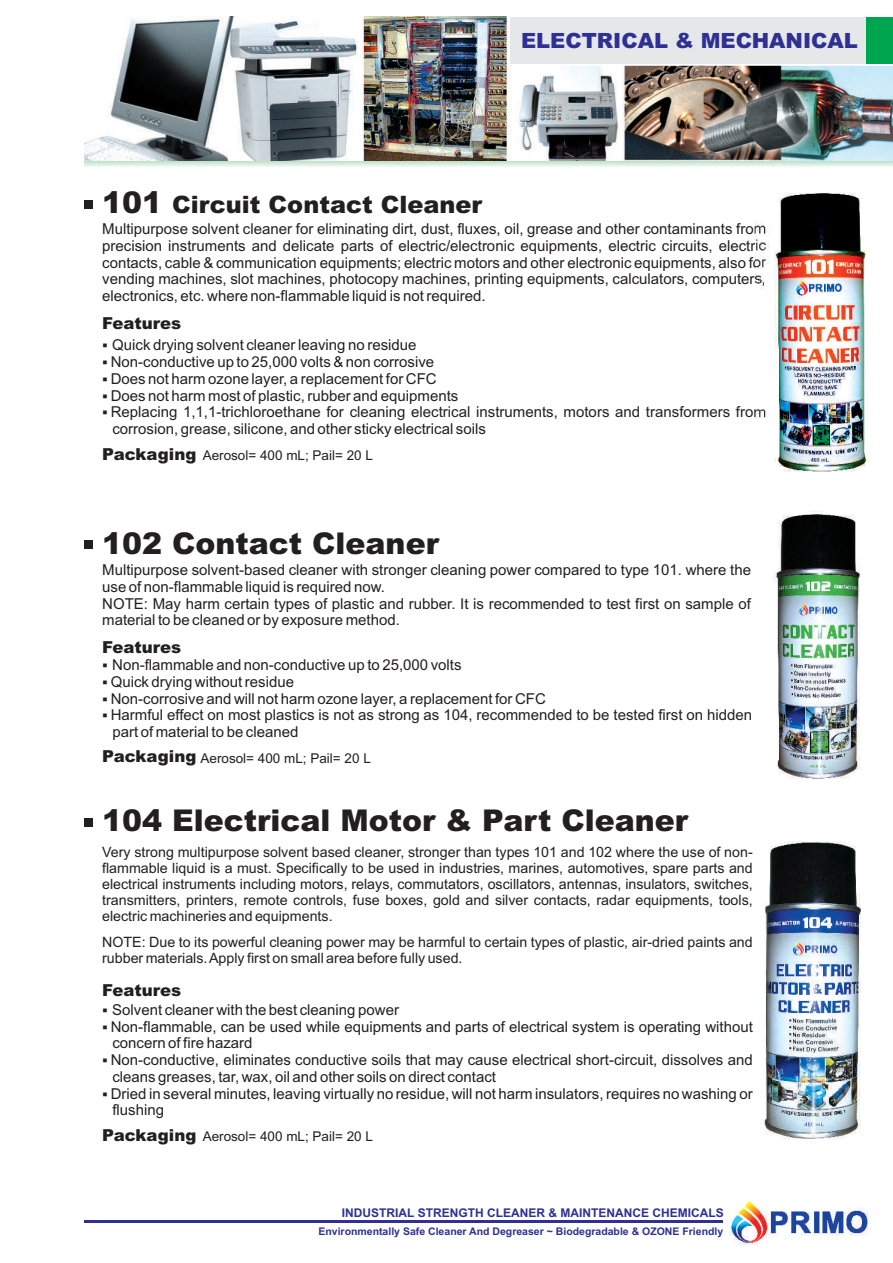
<style>
.page{position:relative;width:893px;height:1263px;background:#fff}
.page>*{position:absolute;margin:0;border:0;box-sizing:border-box;transform-origin:0 0}
.t1{font:900 30px "Arial";color:#231f20}
.t2{font:900 24px "Arial";color:#231f20}
.t3{font:900 21px "Arial";color:#2e3092}
.t4{font:900 16.5px "Arial";color:#231f20}
.t5{font:15px/16.8px "Arial";color:#231f20}
.t6{font:14.25px/15.9px "Arial";color:#231f20;text-align:justify}
.t7{font:13.5px "Arial";color:#231f20}
.t8{font:12.75px "Wingdings";color:#231f20}
.t9{font:700 12px "Arial";color:#2e3092}
.t10{font:700 10.5px "Arial";color:#2e3092}
.s1{font-size:30px}
.s2{font-weight:900;font-size:16.5px}
</style>
<div class="page">
<svg style="left:85px;top:160px;width:808px;height:7px"></svg>
<img style="left:85px;top:17px;width:808px;height:143px">
<svg style="left:506px;top:16px;width:387px;height:52px"></svg>
<div style="left:85px;top:200px;width:8px;height:8px;background:#231f20"></div>
<div style="left:510px;top:17px;width:360px;height:47px;background:#e6e7e9"></div>
<div style="left:866px;top:17px;width:26px;height:47px;background:#00a54f"></div>
<img style="left:729px;top:1200px;width:139px;height:45px">
<hr style="left:85px;top:1220px;width:638px;height:2px;background:#2e3092">
<div style="left:85px;top:541px;width:8px;height:8px;background:#231f20"></div>
<div style="left:85px;top:818px;width:8px;height:9px;background:#231f20"></div>
<img style="left:773px;top:510px;width:87px;height:269px">
<img style="left:764px;top:841px;width:97px;height:298px">
<img style="left:755px;top:192px;width:114px;height:280px">
<h3 class="t3" style="left:521px;top:33px;width:338px">ELECTRICAL &amp; MECHANICAL</h3>
<h2 class="t2" style="left:102px;top:195px;width:381px"><span class="s1">101</span> Circuit Contact Cleaner</h2>
<p class="t5" style="left:102px;top:222px;width:666px;text-align:justify">Multipurpose solvent cleaner for eliminating dirt, dust, fluxes, oil, grease and other contaminants from precision instruments and delicate parts of electric/electronic equipments, electric circuits, electric contacts, cable &amp; communication equipments; electric motors and other electronic equipments, also for vending machines, slot machines, photocopy machines, printing equipments, calculators, computers, electronics, etc. where non-flammable liquid is not required.</p>
<p class="t4" style="left:102px;top:317px;width:81px">Features</p>
<p class="t5" style="left:102px;top:338px;width:316px">▪Quick drying solvent cleaner leaving no residue</p>
<p class="t8" style="left:102px;top:374px;width:36px">▪</p>
<p class="t5" style="left:111px;top:355px;width:325px">Non-conductive up to 25,000 volts &amp; non corrosive</p>
<p class="t8" style="left:102px;top:357px;width:36px">▪</p>
<p class="t5" style="left:111px;top:371px;width:327px">Does not harm ozone layer, a replacement for CFC</p>
<p class="t5" style="left:111px;top:388px;width:657px">Does not harm most of plastic, rubber and equipments<br>Replacing 1,1,1-trichloroethane for cleaning electrical instruments, motors and transformers from corrosion, grease, silicone, and other sticky electrical soils</p>
<p class="t8" style="left:102px;top:391px;width:36px">▪</p>
<p class="t8" style="left:102px;top:407px;width:36px">▪</p>
<p class="t7" style="left:102px;top:451px;width:272px"><span class="s2">Packaging</span> Aerosol= 400 mL; Pail= 20 L</p>
<h1 class="t1" style="left:102px;top:532px;width:338px">102 Contact Cleaner</h1>
<p class="t5" style="left:102px;top:563px;width:650px">Multipurpose solvent-based cleaner with stronger cleaning power compared to type 101. where the use of non-flammable liquid is required now.<br>NOTE: May harm certain types of plastic and rubber. It is recommended to test first on sample of material to be cleaned or by exposure method.</p>
<p class="t4" style="left:102px;top:641px;width:81px">Features</p>
<p class="t5" style="left:102px;top:658px;width:361px">▪Non-flammable and non-conductive up to 25,000 volts</p>
<p class="t8" style="left:102px;top:694px;width:36px">▪</p>
<p class="t5" style="left:111px;top:674px;width:185px">Quick drying without residue</p>
<p class="t8" style="left:102px;top:677px;width:36px">▪</p>
<p class="t5" style="left:111px;top:691px;width:643px">Non-corrosive and will not harm ozone layer, a replacement for CFC<br>Harmful effect on most plastics is not as strong as 104, recommended to be tested first on hidden part of material to be cleaned</p>
<p class="t8" style="left:102px;top:710px;width:36px">▪</p>
<p class="t7" style="left:102px;top:753px;width:270px"><span class="s2">Packaging</span> Aerosol= 400 mL; Pail= 20 L</p>
<h1 class="t1" style="left:102px;top:810px;width:587px">104 Electrical Motor &amp; Part Cleaner</h1>
<p class="t6" style="left:102px;top:846px;width:652px">Very strong multipurpose solvent based cleaner, stronger than types 101 and 102 where the use of non&shy;flammable liquid is a must. Specifically to be used in industries, marines, automotives, spare parts and electrical instruments including motors, relays, commutators, oscillators, antennas, insulators, switches, transmitters, printers, remote controls, fuse boxes, gold and silver contacts, radar equipments, tools, electric machineries and equipments.</p>
<p class="t6" style="left:102px;top:935px;width:652px">NOTE: Due to its powerful cleaning power may be harmful to certain types of plastic, air-dried paints and rubber materials. Apply first on small area before fully used.</p>
<p class="t4" style="left:102px;top:984px;width:81px">Features</p>
<p class="t5" style="left:111px;top:1002px;width:644px;text-indent:-8px">▪Solvent cleaner with the best cleaning power<br>Non-flammable, can be used while equipments and parts of electrical system is operating without</p>
<p class="t8" style="left:102px;top:1055px;width:36px">▪</p>
<p class="t8" style="left:102px;top:1022px;width:36px">▪</p>
<p class="t5" style="left:111px;top:1036px;width:644px">concern of fire hazard<br>Non-conductive, eliminates conductive soils that may cause electrical short-circuit, dissolves and</p>
<p class="t5" style="left:111px;top:1069px;width:644px">cleans greases, tar, wax, oil and other soils on direct contact<br>Dried in several minutes, leaving virtually no residue, will not harm insulators, requires no washing or flushing</p>
<p class="t8" style="left:102px;top:1089px;width:36px">▪</p>
<p class="t7" style="left:102px;top:1131px;width:272px"><span class="s2">Packaging</span> Aerosol= 400 mL; Pail= 20 L</p>
<p class="t9" style="left:342px;top:1208px;width:383px">INDUSTRIAL STRENGTH CLEANER &amp; MAINTENANCE CHEMICALS</p>
<p class="t10" style="left:318px;top:1227px;width:406px">Environmentally Safe Cleaner And Degreaser ~ Biodegradable &amp; OZONE Friendly</p>
</div>
